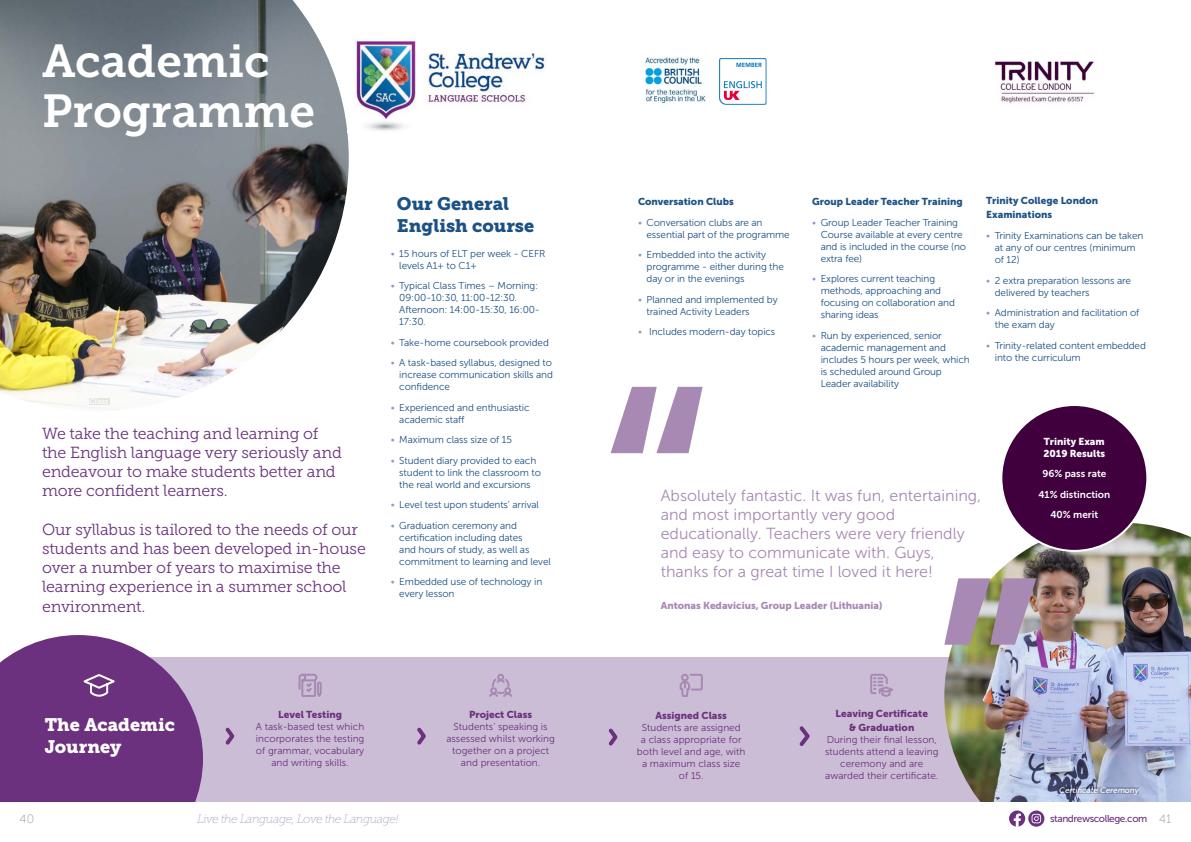
<style>
.page{position:relative;width:1191px;height:842px;background:#fff}
.page>*{position:absolute;margin:0;border:0;box-sizing:border-box;transform-origin:0 0}
.t1{font:46px "Museo Slab 700";color:#fff}
.t2{font:18px/21.6px "Museo Slab 900";color:#1c5185}
.t3{font:18px/21.6px "Museo Slab 900";color:#fff}
.t4{font:16px/19.2px "Museo Slab 300";letter-spacing:-.01em;color:#6b317e}
.t5{font:16px/19.2px "Museo Sans 300";color:#a789b4}
.t6{font:italic 12px "Museo Slab 100";letter-spacing:-.04em;color:#b3a8cb}
.t7{font:12px "Museo Sans 100";color:#939598}
.t8{font:10px/12px "Museo Sans 300";letter-spacing:-.01em;color:#1c5185}
.BULLETS_purple{font:10px/12px "Museo Sans 300";color:#6b317e;text-align:center}
.t9{font:10px/14.4px "Museo Sans 900";color:#1c5185}
.t10{font:10px "Museo Sans 900";color:#6b317e}
.t11{font:10px "Museo Sans 900";color:#a789b4}
.BULLETS_purple-2{font:10px "Museo Sans 700";color:#fff}
.t12{font:10px/12px "Museo Sans 900";color:#fff}
.t13{font:10px "Museo Sans 500";letter-spacing:-.04em;color:#6b317e}
.t14{font:italic 8px "Museo Sans 500";color:#fff}
.s1{color:#899cc4}
</style>
<div class="page">
<div style="left:39px;top:658px;width:947px;height:145px;background:#ccbdd6"></div>
<img style="left:944px;top:523px;width:247px;height:280px">
<svg style="left:0;top:635px;width:203px;height:168px;background:#7b488c"></svg>
<img style="left:0;top:0;width:349px;height:410px">
<svg style="left:225px;top:727px;width:10px;height:18px"></svg>
<svg style="left:417px;top:727px;width:9px;height:18px"></svg>
<svg style="left:608px;top:728px;width:10px;height:18px"></svg>
<svg style="left:799px;top:726px;width:11px;height:20px"></svg>
<svg style="left:82px;top:673px;width:37px;height:25px"></svg>
<svg style="left:489px;top:673px;width:23px;height:24px"></svg>
<svg style="left:679px;top:673px;width:24px;height:24px"></svg>
<svg style="left:870px;top:673px;width:24px;height:24px"></svg>
<svg style="left:298px;top:673px;width:24px;height:24px"></svg>
<img style="left:995px;top:61px;width:99px;height:42px">
<img style="left:645px;top:57px;width:61px;height:47px">
<img style="left:719px;top:58px;width:48px;height:47px">
<div style="left:1001px;top:405px;width:146px;height:146px;background:#40003d;border-radius:50%"></div>
<svg style="left:610px;top:387px;width:92px;height:66px"></svg>
<svg style="left:944px;top:578px;width:92px;height:67px;background:#ab9aaa"></svg>
<svg style="left:1028px;top:810px;width:16px;height:17px"></svg>
<svg style="left:1031px;top:814px;width:10px;height:9px"></svg>
<svg style="left:1009px;top:810px;width:16px;height:17px"></svg>
<svg style="left:1059px;top:787px;width:79px;height:6px"></svg>
<div style="left:89px;top:398px;width:20px;height:6px;background:#e5e5e1"></div>
<img style="left:347px;top:31px;width:199px;height:102px">
<p class="t1" style="left:42px;top:35px;width:229px">Academic</p>
<p class="t1" style="left:42px;top:85px;width:275px">Programme</p>
<p class="t4" style="left:42px;top:424px;width:301px">We take the teaching and learning of the English language very seriously and endeavour to make students better and more confident learners.</p>
<p class="t4" style="left:42px;top:520px;width:325px">Our syllabus is tailored to the needs of our students and has been developed in-house over a number of years to maximise the learning experience in a summer school environment.</p>
<p class="t9" style="left:986px;top:193px;width:113px">Trinity College London<br>Examinations</p>
<p class="t8" style="left:994px;top:230px;width:150px;text-indent:-9px"><span class="s1">•</span> Trinity Examinations can be taken at any of our centres (minimum of 12)</p>
<p class="t8" style="left:994px;top:274px;width:138px;text-indent:-9px"><span class="s1">•</span> 2 extra preparation lessons are delivered by teachers</p>
<p class="t8" style="left:994px;top:307px;width:146px;text-indent:-9px"><span class="s1">•</span> Administration and facilitation of the exam day</p>
<p class="t8" style="left:994px;top:339px;width:153px;text-indent:-9px"><span class="s1">•</span> Trinity-related content embedded into the curriculum</p>
<p class="t2" style="left:397px;top:193px;width:139px">Our General<br>English course</p>
<p class="t9" style="left:638px;top:195px;width:97px">Conversation Clubs</p>
<p class="t9" style="left:812px;top:195px;width:152px">Group Leader Teacher Training</p>
<p class="t8" style="left:820px;top:216px;width:147px;text-indent:-9px"><span class="s1">•</span> Group Leader Teacher Training<br>Course available at every centre and is included in the course (no extra fee)</p>
<p class="t8" style="left:820px;top:273px;width:136px;text-indent:-9px"><span class="s1">•</span> Explores current teaching methods, approaching and focusing on collaboration and sharing ideas</p>
<p class="t8" style="left:820px;top:329px;width:151px;text-indent:-9px"><span class="s1">•</span> Run by experienced, senior academic management and includes 5 hours per week, which is scheduled around Group<br>Leader availability</p>
<p class="t8" style="left:646px;top:216px;width:145px;text-indent:-9px"><span class="s1">•</span> Conversation clubs are an essential part of the programme</p>
<p class="t8" style="left:646px;top:249px;width:139px;text-indent:-9px"><span class="s1">•</span> Embedded into the activity programme - either during the day or in the evenings</p>
<p class="t8" style="left:646px;top:293px;width:133px;text-indent:-9px"><span class="s1">•</span> Planned and implemented by trained Activity Leaders</p>
<p class="t8" style="left:638px;top:326px;width:139px"><span class="s1">•</span> Includes modern-day topics</p>
<p class="t8" style="left:399px;top:247px;width:147px;text-indent:-9px"><span class="s1">•</span> 15 hours of ELT per week - CEFR levels A1+ to C1+</p>
<p class="t8" style="left:399px;top:280px;width:142px;text-indent:-9px"><span class="s1">•</span> Typical Class Times – Morning:<br>09:00-10:30, 11:00-12:30.<br>Afternoon: 14:00-15:30, 16:00-<br>17:30.</p>
<p class="t8" style="left:391px;top:336px;width:160px"><span class="s1">•</span> Take-home coursebook provided</p>
<p class="t8" style="left:399px;top:357px;width:155px;text-align:justify;text-indent:-9px"><span class="s1">•</span> A task-based syllabus, designed to increase communication skills and confidence</p>
<p class="t8" style="left:399px;top:401px;width:132px;text-indent:-9px"><span class="s1">•</span> Experienced and enthusiastic academic staff</p>
<p class="t8" style="left:391px;top:434px;width:123px"><span class="s1">•</span> Maximum class size of 15</p>
<p class="t8" style="left:399px;top:454px;width:143px;text-indent:-9px"><span class="s1">•</span> Student diary provided to each student to link the classroom to the real world and excursions</p>
<p class="t8" style="left:391px;top:499px;width:150px"><span class="s1">•</span> Level test upon students’ arrival</p>
<p class="t8" style="left:399px;top:519px;width:153px;text-indent:-9px"><span class="s1">•</span> Graduation ceremony and certification including dates<br>and hours of study, as well as commitment to learning and level</p>
<p class="t8" style="left:399px;top:576px;width:144px;text-indent:-9px"><span class="s1">•</span> Embedded use of technology in every lesson</p>
<p class="t12" style="left:1043px;top:435px;width:63px">Trinity Exam<br>2019 Results</p>
<p class="BULLETS_purple-2" style="left:1042px;top:468px;width:65px">96% pass rate</p>
<p class="BULLETS_purple-2" style="left:1038px;top:489px;width:73px">41% distinction</p>
<p class="BULLETS_purple-2" style="left:1050px;top:509px;width:49px">40% merit</p>
<p class="t5" style="left:660px;top:486px;width:322px">Absolutely fantastic. It was fun, entertaining, and most importantly very good educationally. Teachers were very friendly and easy to communicate with. Guys, thanks for a great time I loved it here!</p>
<p class="t11" style="left:660px;top:599px;width:223px">Antonas Kedavicius, Group Leader (Lithuania)</p>
<p class="t3" style="left:45px;top:714px;width:132px">The Academic<br>Journey</p>
<p class="t10" style="left:278px;top:708px;width:65px">Level Testing</p>
<p class="BULLETS_purple" style="left:256px;top:720px;width:110px">A task-based test which incorporates the testing of grammar, vocabulary and writing skills.</p>
<p class="t10" style="left:469px;top:708px;width:65px">Project Class</p>
<p class="BULLETS_purple" style="left:446px;top:720px;width:110px">Students’ speaking is assessed whilst working together on a project and presentation.</p>
<p class="t10" style="left:655px;top:709px;width:73px">Assigned Class</p>
<p class="BULLETS_purple" style="left:637px;top:721px;width:110px">Students are assigned<br>a class appropriate for both level and age, with a maximum class size of 15.</p>
<p class="t10" style="left:835px;top:707px;width:94px">Leaving Certificate</p>
<p class="t10" style="left:849px;top:722px;width:67px">&amp; Graduation</p>
<p class="BULLETS_purple" style="left:825px;top:733px;width:115px">During their final lesson, students attend a leaving ceremony and are awarded their certificate.</p>
<p class="t14" style="left:1059px;top:786px;width:81px">Certificate Ceremony</p>
<p class="t7" style="left:20px;top:812px;width:16px">40</p>
<p class="t6" style="left:197px;top:813px;width:203px">Live the Language, Love the Language!</p>
<p class="t13" style="left:1050px;top:813px;width:99px">standrewscollege.com</p>
<p class="t7" style="left:1159px;top:812px;width:14px">41</p>
</div>
